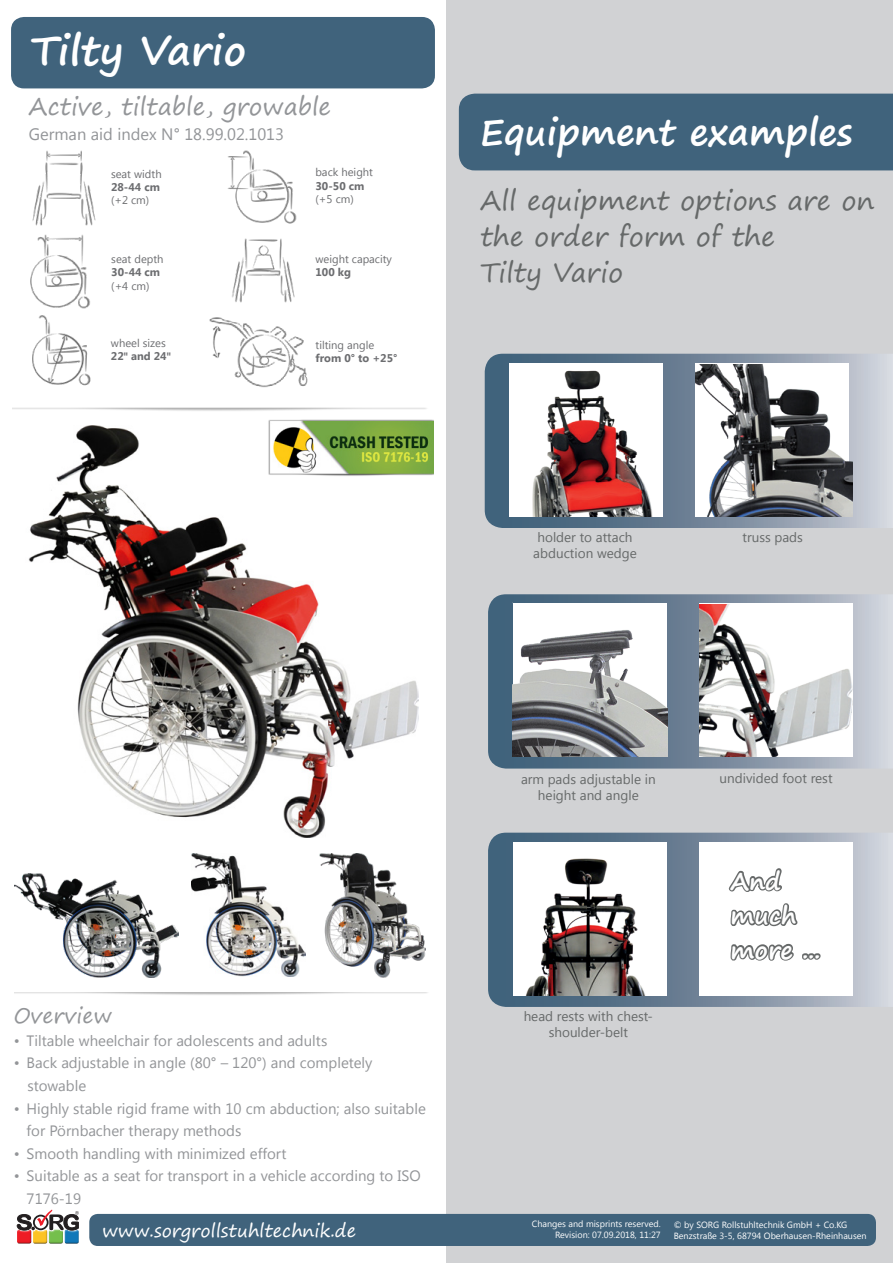
<style>
.page{position:relative;width:893px;height:1263px;background:#fff}
.page>*{position:absolute;margin:0;border:0;box-sizing:border-box;transform-origin:0 0}
.t1{font:700 40.5px "Segoe Print";color:#fff}
.t2{font:700 36px "Segoe Print";color:#fff}
.t3{font:26.7px/36px "Segoe Print";color:#666969}
.t4{font:24px "Segoe Print";color:#939598}
.t5{font:700 24px "Segoe Print";color:#fff}
.t6{font:21px "Segoe Print";color:#939598}
.t7{font:18px "Segoe Print";color:#fff}
.t8{font:16.5px "Segoe UI";color:#939598}
.t9{font:15px/22.5px "Segoe UI";color:#939598}
.t10{font:13.5px/16.5px "Segoe UI";color:#666969;text-align:center}
.t11{font:11.25px "Segoe UI";color:#6c6d70}
.t12{font:700 11.25px "Segoe UI";color:#6c6d70}
.Absatzformat_1{font:9px "Segoe UI";color:#fff}
.s1{font-family:"Franklin Gothic";font-weight:600}
</style>
<div class="page">
<div style="left:11px;top:17px;width:424px;height:71px;background:#40637c;border-radius:13px"></div>
<div style="left:446px;top:0;width:447px;height:1263px;background:#d1d2d4"></div>
<div style="left:89px;top:1214px;width:787px;height:32px;background:#40637c;border-radius:9px"></div>
<img style="left:28px;top:425px;width:390px;height:413px">
<img style="left:268px;top:420px;width:166px;height:57px">
<img style="left:32px;top:315px;width:59px;height:71px">
<img style="left:227px;top:150px;width:70px;height:74px">
<img style="left:32px;top:151px;width:64px;height:75px">
<img style="left:30px;top:234px;width:60px;height:75px">
<img style="left:232px;top:238px;width:63px;height:63px">
<img style="left:209px;top:301px;width:99px;height:87px">
<svg style="left:17px;top:1210px;width:62px;height:34px"></svg>
<img style="left:319px;top:854px;width:106px;height:124px">
<img style="left:192px;top:854px;width:113px;height:122px">
<img style="left:15px;top:873px;width:164px;height:104px">
<div style="left:459px;top:94px;width:434px;height:76px;background:#40637c"></div>
<svg style="left:485px;top:354px;width:408px;height:174px"></svg>
<svg style="left:488px;top:594px;width:405px;height:174px"></svg>
<svg style="left:488px;top:833px;width:405px;height:174px"></svg>
<div style="left:699px;top:842px;width:153px;height:153px;background:#fff"></div>
<img style="left:505px;top:842px;width:164px;height:153px">
<img style="left:510px;top:362px;width:154px;height:154px">
<img style="left:696px;top:364px;width:156px;height:152px">
<img style="left:512px;top:603px;width:155px;height:154px">
<img style="left:699px;top:604px;width:153px;height:153px">
<svg style="left:728px;top:868px;width:93px;height:93px"></svg>
<p class="t1" style="left:31px;top:14px;width:217px">Tilty Vario</p>
<p class="t4" style="left:29px;top:85px;width:304px">Active, tiltable, growable</p>
<p class="t8" style="left:29px;top:123px;width:257px">German aid index N° 18.99.02.1013</p>
<p class="t11" style="left:111px;top:166px;width:52px">seat width</p>
<p class="t12" style="left:111px;top:179px;width:50px">28-44 cm</p>
<p class="t11" style="left:111px;top:193px;width:40px">(+2 cm)</p>
<p class="t11" style="left:316px;top:164px;width:59px">back height</p>
<p class="t12" style="left:316px;top:178px;width:50px">30-50 cm</p>
<p class="t11" style="left:316px;top:191px;width:40px">(+5 cm)</p>
<p class="t11" style="left:111px;top:251px;width:54px">seat depth</p>
<p class="t12" style="left:111px;top:264px;width:50px">30-44 cm</p>
<p class="t11" style="left:111px;top:278px;width:40px">(+4 cm)</p>
<p class="t11" style="left:316px;top:251px;width:78px">weight capacity</p>
<p class="t12" style="left:316px;top:264px;width:37px">100 kg</p>
<p class="t11" style="left:111px;top:335px;width:56px">wheel sizes</p>
<p class="t12" style="left:111px;top:348px;width:61px">22<span class="s1">"</span> and 24<span class="s1">"</span></p>
<p class="t11" style="left:316px;top:337px;width:60px">tilting angle</p>
<p class="t12" style="left:316px;top:350px;width:83px">from 0° to +25°</p>
<p class="t2" style="left:480px;top:99px;width:374px">Equipment examples</p>
<p class="t3" style="left:480px;top:182px;width:395px">All equipment options are on the order form of the</p>
<p class="t3" style="left:480px;top:254px;width:144px">Tilty Vario</p>
<p class="t10" style="left:537px;top:528px;width:97px">holder to attach</p>
<p class="t10" style="left:533px;top:545px;width:105px">abduction wedge</p>
<p class="t10" style="left:742px;top:528px;width:62px">truss pads</p>
<p class="t6" style="left:14px;top:997px;width:100px">Overview</p>
<p class="t9" style="left:14px;top:1029px;width:315px">• Tiltable wheelchair for adolescents and adults</p>
<p class="t9" style="left:14px;top:1051px;width:360px">• Back adjustable in angle (80° – 120°) and completely</p>
<p class="t9" style="left:27px;top:1074px;width:60px">stowable</p>
<p class="t9" style="left:27px;top:1096px;width:401px;text-indent:-13px">• Highly stable rigid frame with 10 cm abduction; also suitable for Pörnbacher therapy methods</p>
<p class="t9" style="left:14px;top:1141px;width:274px">• Smooth handling with minimized effort</p>
<p class="t9" style="left:27px;top:1164px;width:395px;text-indent:-13px">• Suitable as a seat for transport in a vehicle according to ISO<br>7176-19</p>
<p class="t10" style="left:521px;top:770px;width:136px">arm pads adjustable in height and angle</p>
<p class="t10" style="left:719px;top:769px;width:115px">undivided foot rest</p>
<p class="t10" style="left:524px;top:1007px;width:131px">head rests with chest&shy;shoulder-belt</p>
<p class="t5" style="left:731px;top:859px;width:52px">And</p>
<p class="t5" style="left:731px;top:893px;width:67px">much</p>
<p class="t5" style="left:731px;top:928px;width:91px">more ...</p>
<p class="t7" style="left:102px;top:1214px;width:256px">www.sorgrollstuhltechnik.de</p>
<p class="Absatzformat_1" style="left:532px;top:1217px;width:130px">Changes and misprints reserved.</p>
<p class="Absatzformat_1" style="left:555px;top:1228px;width:107px">Revision: 07.09.2018, 11:27</p>
<p class="Absatzformat_1" style="left:674px;top:1218px;width:175px">© by SORG Rollstuhltechnik GmbH + Co.KG</p>
<p class="Absatzformat_1" style="left:674px;top:1229px;width:194px">Benzstraße 3-5, 68794 Oberhausen-Rheinhausen</p>
</div>
